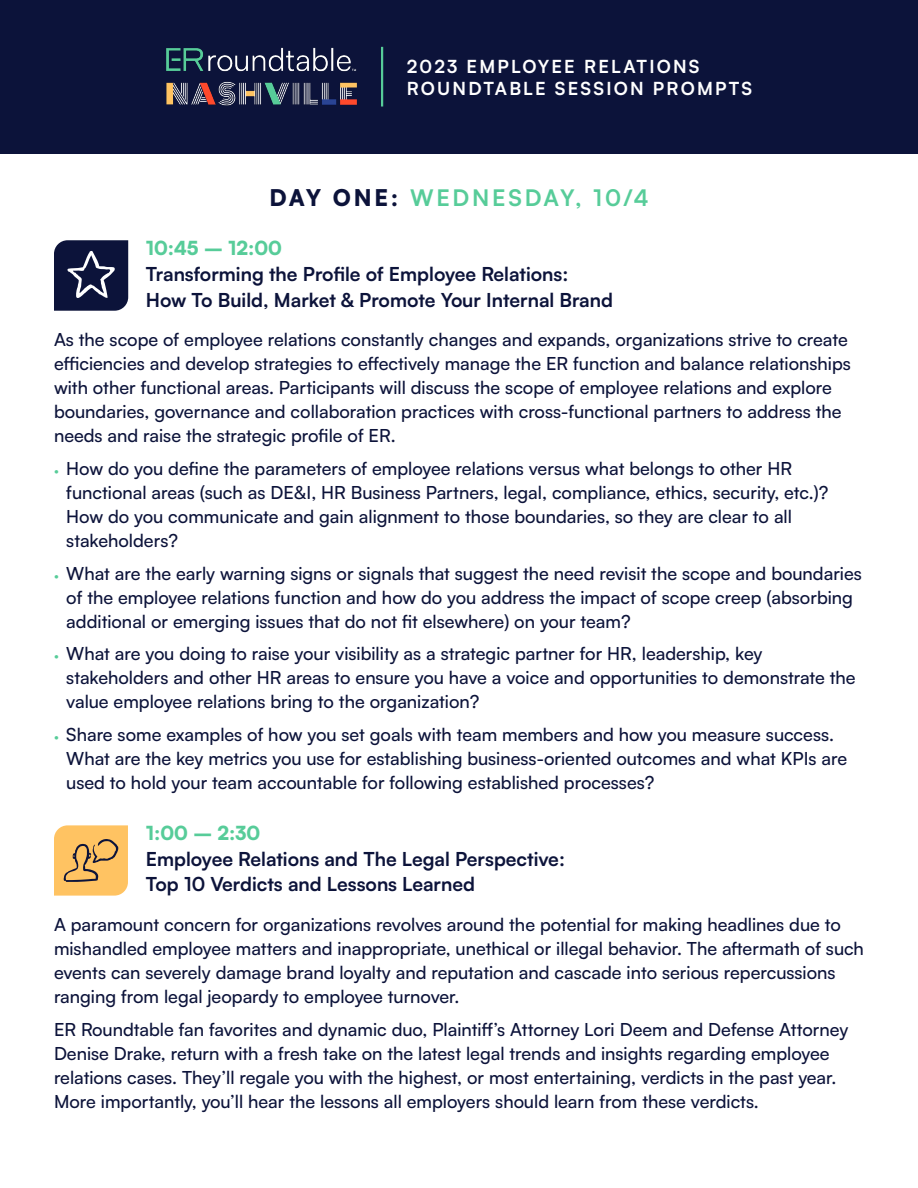
<style>
.page{position:relative;width:918px;height:1188px;background:#fff}
.page>*{position:absolute;margin:0;border:0;box-sizing:border-box;transform-origin:0 0}
.t1{font:700 22.8px "Satoshi";letter-spacing:.12em;color:#57cc99}
.t2{font:700 19.2px/25.7px "Satoshi";color:#0c133a}
.t3{font:900 19.2px "Satoshi";color:#57cc99}
.t4{font:500 18px/24px "Satoshi";color:#0c133a}
.t5{font:700 18px/21.6px "Satoshi";letter-spacing:.12em;color:#fff}
.s1{font-weight:900;color:#0c133a}
.s2{font-size:12px;color:#57cc99}
</style>
<div class="page">
<div style="left:1px;top:0;width:917px;height:153px;background:#0c133a"></div>
<img style="left:166px;top:47px;width:191px;height:59px">
<hr style="left:381px;top:47px;width:2px;height:60px;background:#57cc99">
<svg style="left:54px;top:240px;width:74px;height:71px;background:#282e51"></svg>
<svg style="left:54px;top:825px;width:74px;height:71px;background:#ecb763"></svg>
<p class="t5" style="left:407px;top:55px;width:347px">2023 EMPLOYEE RELATIONS<br>ROUNDTABLE SESSION PROMPTS</p>
<p class="t1" style="left:270px;top:181px;width:380px"><span class="s1">DAY ONE:</span> WEDNESDAY, 10/4</p>
<p class="t3" style="left:146px;top:234px;width:138px">10:45 – 12:00</p>
<p class="t2" style="left:146px;top:260px;width:469px">Transforming the Profile of Employee Relations:<br>How To Build, Market &amp; Promote Your Internal Brand</p>
<p class="t4" style="left:54px;top:327px;width:798px">As the scope of employee relations constantly changes and expands, organizations strive to create efficiencies and develop strategies to effectively manage the ER function and balance relationships with other functional areas. Participants will discuss the scope of employee relations and explore boundaries, governance and collaboration practices with cross-functional partners to address the needs and raise the strategic profile of ER.</p>
<p class="t4" style="left:66px;top:456px;width:764px;text-indent:-12px"><span class="s2">•</span> How do you define the parameters of employee relations versus what belongs to other HR functional areas (such as DE&amp;I, HR Business Partners, legal, compliance, ethics, security, etc.)?<br>How do you communicate and gain alignment to those boundaries, so they are clear to all stakeholders?</p>
<p class="t4" style="left:66px;top:560px;width:797px;text-indent:-12px"><span class="s2">•</span> What are the early warning signs or signals that suggest the need revisit the scope and boundaries of the employee relations function and how do you address the impact of scope creep (absorbing additional or emerging issues that do not fit elsewhere) on your team?</p>
<p class="t4" style="left:66px;top:641px;width:791px;text-indent:-12px"><span class="s2">•</span> What are you doing to raise your visibility as a strategic partner for HR, leadership, key stakeholders and other HR areas to ensure you have a voice and opportunities to demonstrate the value employee relations bring to the organization?</p>
<p class="t4" style="left:66px;top:721px;width:782px;text-indent:-12px"><span class="s2">•</span> Share some examples of how you set goals with team members and how you measure success.<br>What are the key metrics you use for establishing business-oriented outcomes and what KPIs are used to hold your team accountable for following established processes?</p>
<p class="t3" style="left:146px;top:819px;width:116px">1:00 – 2:30</p>
<p class="t2" style="left:146px;top:845px;width:421px">Employee Relations and The Legal Perspective:<br>Top 10 Verdicts and Lessons Learned</p>
<p class="t4" style="left:54px;top:912px;width:812px">A paramount concern for organizations revolves around the potential for making headlines due to mishandled employee matters and inappropriate, unethical or illegal behavior. The aftermath of such events can severely damage brand loyalty and reputation and cascade into serious repercussions ranging from legal jeopardy to employee turnover.</p>
<p class="t4" style="left:54px;top:1017px;width:796px">ER Roundtable fan favorites and dynamic duo, Plaintiff’s Attorney Lori Deem and Defense Attorney Denise Drake, return with a fresh take on the latest legal trends and insights regarding employee relations cases. They’ll regale you with the highest, or most entertaining, verdicts in the past year.<br>More importantly, you’ll hear the lessons all employers should learn from these verdicts.</p>
</div>
